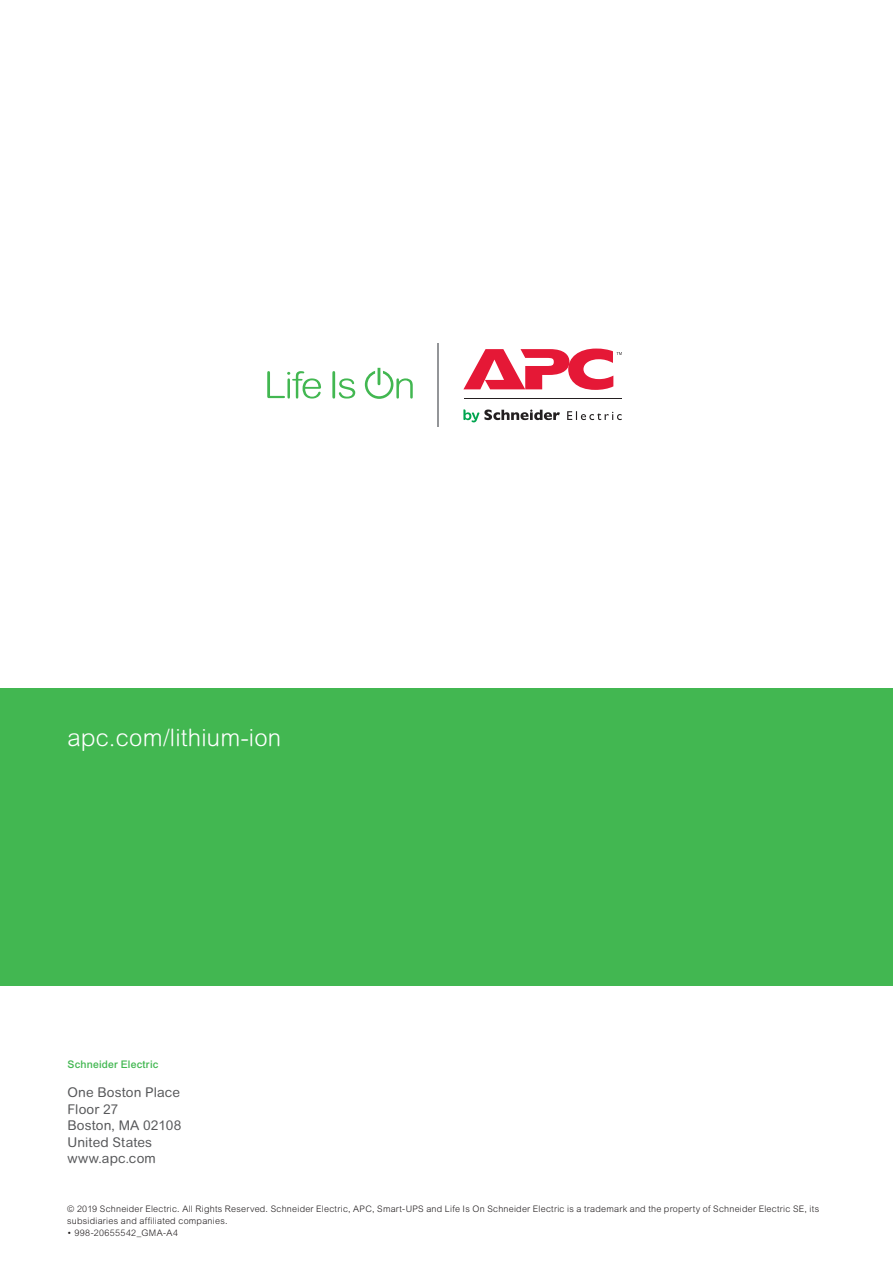
<style>
.page{position:relative;width:893px;height:1263px;background:#fff}
.page>*{position:absolute;margin:0;border:0;box-sizing:border-box;transform-origin:0 0}
.t1{font:300 24px "Arial Rounded MT Std";letter-spacing:.01em;color:#fff}
.t2{font:13.5px/16.5px "Arial Rounded MT Pro";letter-spacing:.01em;color:#57585a}
.t3{font:500 10.5px "Arial MT Std";letter-spacing:.02em;color:#42b751}
.t4{font:300 9px/12px "Arial MT Pro";letter-spacing:.025em;color:#231f20}
</style>
<div class="page">
<div style="left:0;top:688px;width:893px;height:298px;background:#42b751"></div>
<svg style="left:267px;top:371px;width:54px;height:28px"></svg>
<svg style="left:332px;top:371px;width:23px;height:28px"></svg>
<svg style="left:365px;top:368px;width:48px;height:31px"></svg>
<hr style="left:437px;top:344px;width:2px;height:83px;background:#939598">
<hr style="left:464px;top:398px;width:158px;height:1px;background:#231f20">
<svg style="left:463px;top:409px;width:159px;height:13px"></svg>
<svg style="left:463px;top:348px;width:159px;height:42px"></svg>
<h1 class="t1" style="left:68px;top:724px;width:215px">apc.com/lithium-ion</h1>
<p class="t3" style="left:68px;top:1058px;width:92px">Schneider Electric</p>
<h2 class="t2" style="left:68px;top:1085px;width:115px">One Boston Place<br>Floor 27<br>Boston, MA 02108<br>United States www.apc.com</h2>
<p class="t4" style="left:67px;top:1203px;width:753px">© 2019 Schneider Electric. All Rights Reserved. Schneider Electric, APC, Smart-UPS and Life Is On Schneider Electric is a trademark and the property of Schneider Electric SE, its subsidiaries and affiliated companies.</p>
<p class="t4" style="left:67px;top:1227px;width:112px">• 998-20655542_GMA-A4</p>
</div>
